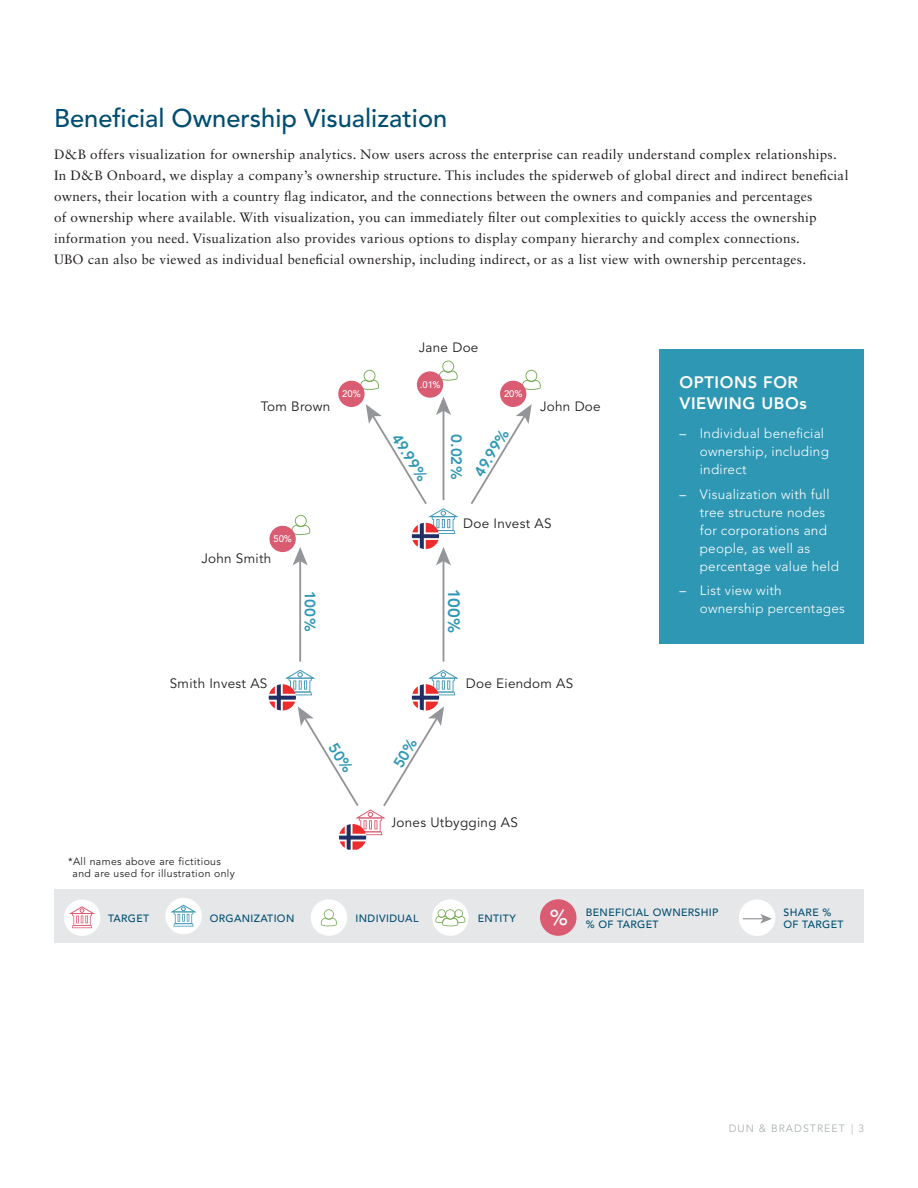
<style>
.page{position:relative;width:918px;height:1188px;background:#fff}
.page>*{position:absolute;margin:0;border:0;box-sizing:border-box;transform-origin:0 0}
._05_Body_Copy{font:500 25.5px "Avenir LT Std";color:#004e71}
.t1{font:500 21.3px "Avenir LT Std";color:#fff}
._04_Subtitle{font:800 16.5px/21px "Avenir LT Std";letter-spacing:.035em;color:#fff}
.BODY_COPY{font:800 16.5px "Avenir LT Std";color:#2e97b4}
.BODY_COPY-2{font:800 15px "Avenir LT Std";color:#2e97b4}
.BODY_COPY-3{font:13.5px/21px "Sabon LT Std";letter-spacing:.02em;color:#231f20}
.t2{font:300 13.5px/18px "Avenir LT Std";letter-spacing:.02em;color:#fff}
.BODY_COPY-4{font:13.5px "Avenir LT Std";letter-spacing:.02em;color:#231f20}
._04_Subtitle-2{font:500 10.5px/12px "Avenir LT Std";letter-spacing:.035em;color:#004e71}
._04_Subtitle-3{font:10.5px/12px "Avenir LT Std";letter-spacing:.035em;color:#231f20}
.t3{font:300 10.5px "Avenir LT Std";letter-spacing:.1em;color:#a3aaac}
.t4{font:500 9.45px "Avenir LT Std";color:#fff}
.s1{font-family:"Sabon LT Std";font-weight:400}
</style>
<div class="page">
<div style="left:660px;top:349px;width:204px;height:295px;background:#2e97b4"></div>
<div style="left:54px;top:889px;width:810px;height:54px;background:#e6e7e9"></div>
<div style="left:64px;top:899px;width:36px;height:37px;background:#fff;border-radius:50%"></div>
<svg style="left:69px;top:906px;width:26px;height:22px"></svg>
<div style="left:165px;top:898px;width:37px;height:36px;background:#fff;border-radius:50%"></div>
<svg style="left:169px;top:904px;width:28px;height:23px"></svg>
<div style="left:311px;top:899px;width:36px;height:37px;background:#fff;border-radius:50%"></div>
<svg style="left:321px;top:909px;width:16px;height:17px"></svg>
<div style="left:432px;top:899px;width:37px;height:37px;background:#fff;border-radius:50%"></div>
<svg style="left:435px;top:909px;width:30px;height:17px"></svg>
<div style="left:540px;top:899px;width:37px;height:37px;background:#da5c72;border-radius:50%"></div>
<div style="left:739px;top:899px;width:36px;height:37px;background:#fff;border-radius:50%"></div>
<svg style="left:743px;top:914px;width:29px;height:10px"></svg>
<svg style="left:291px;top:515px;width:19px;height:20px"></svg>
<div style="left:269px;top:526px;width:27px;height:26px;background:#da5c72;border-radius:50%"></div>
<svg style="left:360px;top:370px;width:19px;height:20px"></svg>
<div style="left:338px;top:381px;width:27px;height:26px;background:#da5c72;border-radius:50%"></div>
<svg style="left:439px;top:361px;width:19px;height:20px"></svg>
<div style="left:417px;top:371px;width:26px;height:27px;background:#da5c72;border-radius:50%"></div>
<svg style="left:522px;top:370px;width:19px;height:20px"></svg>
<div style="left:500px;top:381px;width:26px;height:26px;background:#da5c72;border-radius:50%"></div>
<hr style="left:443px;top:560px;width:1px;height:103px;background:#939598">
<svg style="left:436px;top:547px;width:15px;height:18px"></svg>
<hr style="left:299px;top:560px;width:2px;height:103px;background:#939598">
<svg style="left:293px;top:547px;width:15px;height:18px"></svg>
<svg style="left:470px;top:404px;width:62px;height:100px"></svg>
<img style="left:339px;top:835px;width:27px;height:15px">
<div style="left:279px;top:662px;width:43px;height:42px;background:#fff;border-radius:50%"></div>
<svg style="left:285px;top:669px;width:30px;height:26px"></svg>
<img style="left:269px;top:684px;width:27px;height:27px">
<div style="left:422px;top:662px;width:43px;height:42px;background:#fff;border-radius:50%"></div>
<svg style="left:428px;top:669px;width:31px;height:26px"></svg>
<img style="left:412px;top:684px;width:27px;height:22px">
<svg style="left:366px;top:397px;width:93px;height:137px"></svg>
<img style="left:412px;top:523px;width:27px;height:26px">
<svg style="left:298px;top:706px;width:146px;height:129px"></svg>
<p class="_05_Body_Copy" style="left:54px;top:104px;width:395px">Beneficial Ownership Visualization</p>
<p class="BODY_COPY-3" style="left:54px;top:143px;width:796px">D&amp;B offers visualization for ownership analytics. Now users across the enterprise can readily understand complex relationships.<br>In D&amp;B Onboard, we display a company’s ownership structure. This includes the spiderweb of global direct and indirect beneficial owners, their location with a country flag indicator, and the connections between the owners and companies and percentages<br>of ownership where available. With visualization, you can immediately filter out complexities to quickly access the ownership information you need. Visualization also provides various options to display company hierarchy and complex connections.</p>
<p class="BODY_COPY-3" style="left:54px;top:248px;width:754px">UBO can also be viewed as individual beneficial ownership, including indirect, or as a list view with ownership percentages.</p>
<p class="BODY_COPY-4" style="left:261px;top:398px;width:71px">Tom Brown</p>
<p class="t4" style="left:342px;top:389px;width:20px">20%</p>
<p class="t4" style="left:273px;top:534px;width:20px">50%</p>
<p class="BODY_COPY-4" style="left:201px;top:550px;width:71px">John Smith</p>
<p class="BODY_COPY-4" style="left:419px;top:340px;width:61px">Jane Doe</p>
<p class="t4" style="left:420px;top:379px;width:22px">.01%</p>
<p class="t4" style="left:504px;top:389px;width:20px">20%</p>
<p class="BODY_COPY-2" style="left:403px;top:430px;width:54px;rotate:58deg">49.99%</p>
<p class="BODY_COPY-2" style="left:470px;top:471px;width:54px;rotate:-59deg">49.99%</p>
<p class="BODY_COPY-2" style="left:465px;top:434px;width:47px;rotate:90deg">0.02%</p>
<p class="BODY_COPY-4" style="left:540px;top:398px;width:62px">John Doe</p>
<p class="BODY_COPY-4" style="left:463px;top:516px;width:90px">Doe Invest AS</p>
<p class="BODY_COPY-2" style="left:319px;top:591px;width:41px;rotate:90deg">100%</p>
<p class="BODY_COPY" style="left:464px;top:589px;width:45px;rotate:90deg">100%</p>
<p class="BODY_COPY-4" style="left:170px;top:675px;width:99px">Smith Invest AS</p>
<p class="BODY_COPY-4" style="left:466px;top:675px;width:109px">Doe Eiendom AS</p>
<p class="BODY_COPY-4" style="left:390px;top:814px;width:130px">Jones Utbygging AS</p>
<p class="_04_Subtitle" style="left:680px;top:372px;width:129px">OPTIONS FOR<br>VIEWING UBOs</p>
<p class="t2" style="left:700px;top:424px;width:131px;text-indent:-20px"><span class="s1">–</span> Individual beneficial ownership, including indirect</p>
<p class="t2" style="left:700px;top:485px;width:141px;text-indent:-20px"><span class="s1">–</span> Visualization with full tree structure nodes for corporations and people, as well as percentage value held</p>
<p class="t2" style="left:700px;top:582px;width:147px;text-indent:-20px"><span class="s1">–</span> List view with ownership percentages</p>
<p class="_04_Subtitle-3" style="left:73px;top:856px;width:164px;text-indent:-5px">*All names above are fictitious and are used for illustration only</p>
<p class="_04_Subtitle-2" style="left:210px;top:913px;width:86px">ORGANIZATION</p>
<p class="_04_Subtitle-2" style="left:356px;top:913px;width:64px">INDIVIDUAL</p>
<p class="_04_Subtitle-2" style="left:478px;top:913px;width:40px">ENTITY</p>
<p class="_04_Subtitle-2" style="left:108px;top:913px;width:43px">TARGET</p>
<h2 class="t1" style="left:550px;top:906px;width:20px">%</h2>
<p class="_04_Subtitle-2" style="left:586px;top:907px;width:134px">BENEFICIAL OWNERSHIP</p>
<p class="_04_Subtitle-2" style="left:586px;top:919px;width:74px">% OF TARGET</p>
<p class="_04_Subtitle-2" style="left:783px;top:907px;width:62px">SHARE %<br>OF TARGET</p>
<p class="t3" style="left:729px;top:1123px;width:137px">DUN &amp; BRADSTREET | 3</p>
</div>
